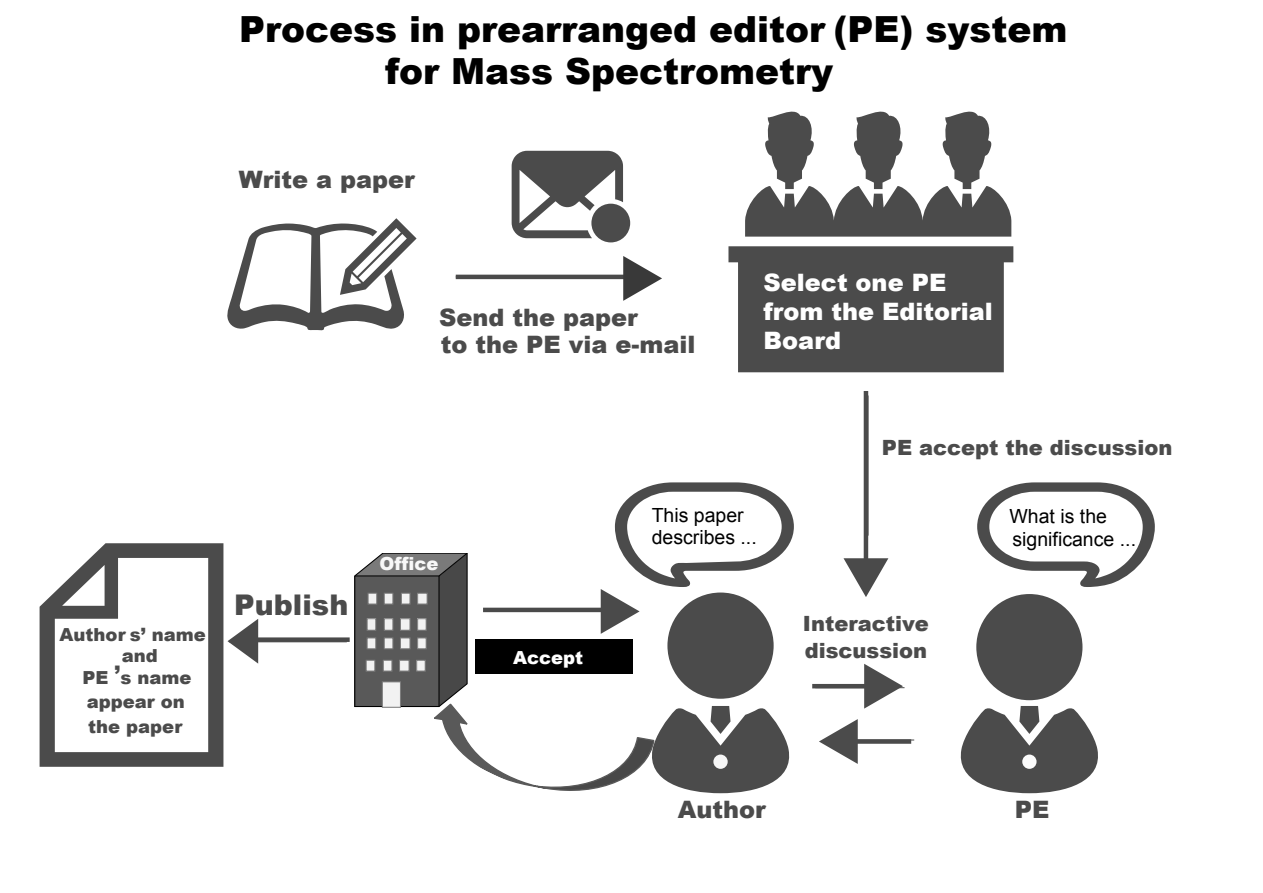
<style>
.page{position:relative;width:1263px;height:893px;background:#fff}
.page>*{position:absolute;margin:0;border:0;box-sizing:border-box;transform-origin:0 0}
.t1{font:900 36px/42px "Arial";color:#000}
.t2{font:900 28.5px "Arial";color:#4b4b4b}
.t3{font:900 24px/27px "Arial";color:#4b4b4b}
.t4{font:900 24px/28.8px "Arial";color:#fff}
.t5{font:900 21px/27px "Arial";color:#4b4b4b}
.t6{font:19.5px/22.5px "Arial";color:#000}
.t7{font:900 18px "Arial";color:#4b4b4b}
.t8{font:900 18px "Arial";color:#fff}
.t9{font:900 18px "Arial";color:#f8f8f8}
</style>
<div class="page">
<svg style="left:227px;top:218px;width:190px;height:113px"></svg>
<div style="left:728px;top:246px;width:285px;height:126px;background:#4b4b4b"></div>
<svg style="left:745px;top:111px;width:266px;height:126px"></svg>
<div style="left:591px;top:204px;width:39px;height:38px;background:#4b4b4b;border-radius:50%"></div>
<svg style="left:512px;top:151px;width:111px;height:87px"></svg>
<div style="left:976px;top:594px;width:106px;height:106px;background:#4b4b4b;border-radius:50%"></div>
<svg style="left:960px;top:706px;width:138px;height:87px"></svg>
<div style="left:1022px;top:755px;width:14px;height:14px;background:#fbfbfb;border-radius:50%"></div>
<svg style="left:977px;top:482px;width:178px;height:105px"></svg>
<hr style="left:456px;top:275px;width:171px;height:4px;background:#4a4a4a">
<svg style="left:623px;top:256px;width:39px;height:45px"></svg>
<div style="left:248px;top:637px;width:102px;height:5px;background:#4a4a4a"></div>
<hr style="left:864px;top:391px;width:4px;height:173px;background:#4a4a4a">
<svg style="left:843px;top:558px;width:45px;height:39px"></svg>
<hr style="left:812px;top:684px;width:57px;height:4px;background:#4b4b4b">
<svg style="left:864px;top:664px;width:39px;height:45px"></svg>
<div style="left:854px;top:739px;width:57px;height:5px;background:#4b4b4b"></div>
<svg style="left:819px;top:719px;width:39px;height:45px"></svg>
<svg style="left:40px;top:543px;width:218px;height:224px"></svg>
<svg style="left:355px;top:482px;width:439px;height:312px"></svg>
<p class="t1" style="left:385px;top:7px;width:684px;text-indent:-146px">Process in prearranged editor (PE) system for Mass Spectrometry</p>
<p class="t3" style="left:239px;top:165px;width:177px">Write a paper</p>
<p class="t3" style="left:439px;top:303px;width:258px">Send the paper<br>to the PE via e-mail</p>
<p class="t4" style="left:764px;top:268px;width:231px">Select one PE from the Editorial<br>Board</p>
<p class="t7" style="left:60px;top:621px;width:148px">Author s’ name</p>
<p class="t7" style="left:122px;top:642px;width:38px">and</p>
<p class="t7" style="left:83px;top:665px;width:110px">PE <sup>’</sup>s name</p>
<p class="t7" style="left:87px;top:688px;width:100px">appear on</p>
<p class="t7" style="left:88px;top:714px;width:96px">the paper</p>
<p class="t2" style="left:234px;top:584px;width:115px">Publish</p>
<p class="t9" style="left:380px;top:551px;width:61px">Office</p>
<p class="t8" style="left:513px;top:644px;width:72px">Accept</p>
<p class="t5" style="left:882px;top:433px;width:292px">PE accept the discussion</p>
<p class="t6" style="left:652px;top:504px;width:107px">This paper describes ...</p>
<p class="t6" style="left:1009px;top:505px;width:128px">What is the significance ...</p>
<p class="t5" style="left:803px;top:609px;width:127px">Interactive discussion</p>
<p class="t3" style="left:678px;top:795px;width:90px">Author</p>
<p class="t3" style="left:1015px;top:795px;width:36px">PE</p>
</div>
